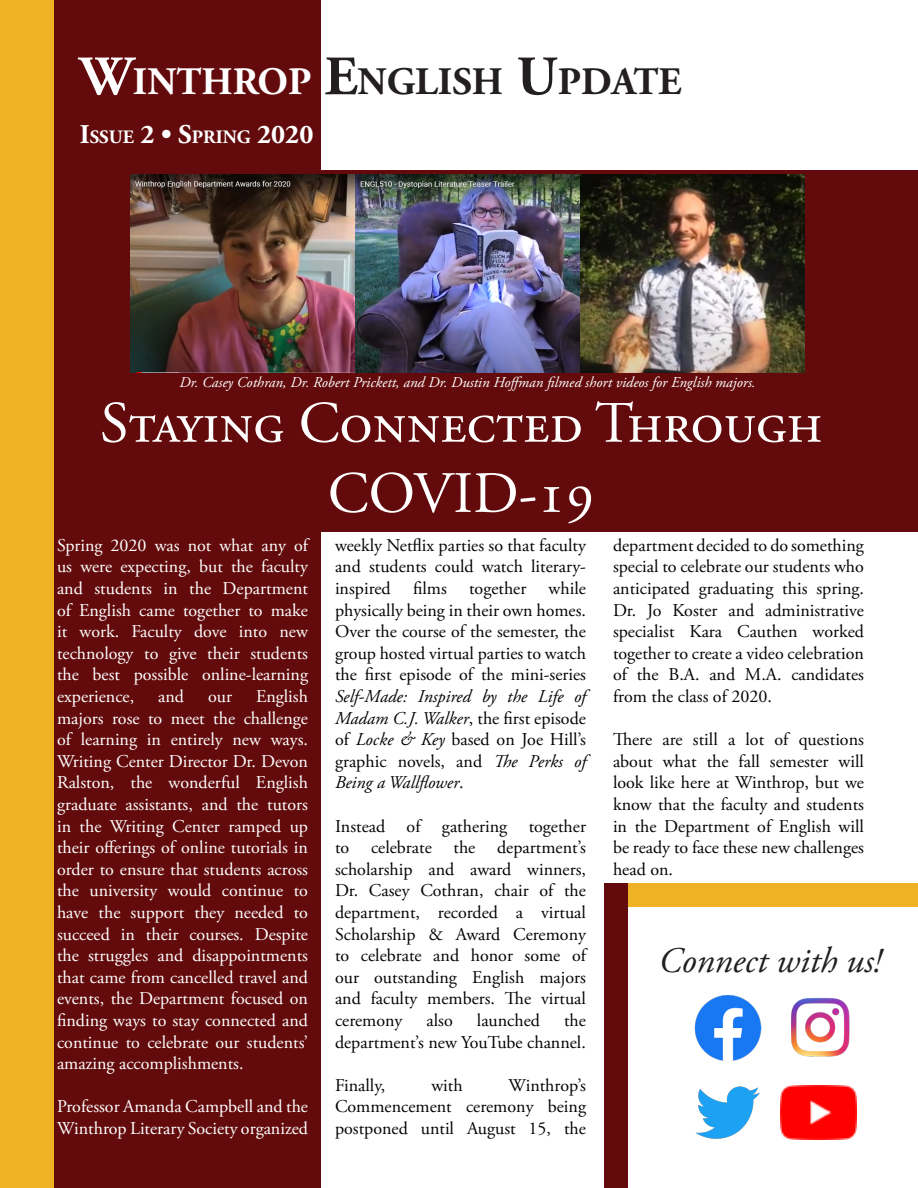
<style>
.page{position:relative;width:918px;height:1188px;background:#fff}
.page>*{position:absolute;margin:0;border:0;box-sizing:border-box;transform-origin:0 0}
.t1{font:58.5px/70.2px "Adobe Garamond Pro";color:#fff;text-align:center}
.t2{font:700 38.85px "Adobe Garamond Pro";color:#231f20}
.t3{font:italic 36px "Adobe Garamond Pro";color:#231f20}
.t4{font:700 18.9px "Adobe Garamond Pro";color:#fff}
.t5{font:18px/21.6px "Adobe Garamond Pro";color:#040503;text-align:justify}
.t6{font:18px/21.6px "Adobe Garamond Pro";color:#fff;text-align:justify}
.t7{font:italic 15px "Adobe Garamond Pro";color:#fff}
.s1{font-size:55.5px;color:#fff}
.s2{color:#fff}
.s3{font-size:55.5px}
.s4{font-size:27px}
.s5{font-style:italic}
</style>
<div class="page">
<div style="left:174px;top:170px;width:744px;height:361px;background:#630b0c"></div>
<div style="left:0;top:0;width:321px;height:1188px;background:#630b0c"></div>
<div style="left:0;top:0;width:54px;height:1188px;background:#efb225"></div>
<div style="left:628px;top:884px;width:290px;height:23px;background:#efb225"></div>
<div style="left:604px;top:884px;width:24px;height:304px;background:#630b0c"></div>
<img style="left:130px;top:175px;width:675px;height:197px">
<img style="left:694px;top:995px;width:67px;height:66px">
<img style="left:791px;top:998px;width:59px;height:59px">
<img style="left:695px;top:1086px;width:65px;height:53px">
<img style="left:781px;top:1086px;width:76px;height:53px">
<p class="t2" style="left:80px;top:59px;width:603px"><span class="s1">W</span><span class="s2">INTHROP</span> <span class="s3">E</span>NGLISH <span class="s3">U</span>PDATE</p>
<p class="t4" style="left:80px;top:126px;width:235px"><span class="s4">I</span>SSUE <span class="s4">2 • S</span>PRING <span class="s4">2020</span></p>
<p class="t7" style="left:179px;top:373px;width:578px">Dr. Casey Cothran, Dr. Robert Prickett, and Dr. Dustin Hoffman filmed short videos for English majors.</p>
<p class="t1" style="left:100px;top:390px;width:724px">Staying Connected Through<br>COVID-19</p>
<p class="t6" style="left:57px;top:535px;width:253px">Spring 2020 was not what any of us were expecting, but the faculty and students in the Department of English came together to make it work. Faculty dove into new technology to give their students the best possible online-learning experience,</p>
<p class="t6" style="left:57px;top:686px;width:253px;text-indent:199px">English majors rose to meet the challenge of learning in entirely new ways.<br>Writing Center Director Dr. Devon Ralston, the wonderful English graduate assistants, and the tutors in the Writing Center ramped up their offerings of online tutorials in order to ensure that students across the university would continue to have the support they needed to succeed in their courses. Despite the struggles and disappointments that came from cancelled travel and events, the Department focused on finding ways to stay connected and continue to celebrate our students’ amazing accomplishments.</p>
<p class="t6" style="left:57px;top:1097px;width:253px">Professor Amanda Campbell and the<br>Winthrop Literary Society organized</p>
<p class="t6" style="left:158px;top:686px;width:27px">and</p>
<p class="t6" style="left:208px;top:686px;width:25px">our</p>
<p class="t5" style="left:335px;top:535px;width:253px">weekly Netflix parties so that faculty and students could watch literary&shy;inspired films together while physically being in their own homes.<br>Over the course of the semester, the group hosted virtual parties to watch the first episode of the mini-series <span class="s5">Self-Made: Inspired by the Life of Madam C.J. Walker</span>, the first episode of <span class="s5">Locke &amp; Key</span> based on Joe Hill’s graphic novels, and <span class="s5">The Perks of Being a Wallflower</span>.</p>
<p class="t5" style="left:335px;top:816px;width:252px">Instead of gathering together to celebrate the department’s scholarship and award winners, Dr. Casey Cothran, chair of the department, recorded a virtual Scholarship &amp; Award Ceremony to celebrate and honor some of our outstanding English majors and faculty members. The virtual ceremony</p>
<p class="t5" style="left:335px;top:1010px;width:252px;text-align:right">the<br>department’s new YouTube channel.</p>
<p class="t5" style="left:335px;top:1075px;width:52px">Finally,</p>
<p class="t5" style="left:431px;top:1075px;width:33px">with</p>
<p class="t5" style="left:427px;top:1010px;width:28px">also</p>
<p class="t5" style="left:477px;top:1010px;width:65px">launched</p>
<p class="t5" style="left:335px;top:1075px;width:253px;text-indent:174px">Winthrop’s Commencement ceremony being postponed until August 15, the</p>
<p class="t5" style="left:613px;top:535px;width:253px">department decided to do something special to celebrate our students who anticipated graduating this spring.<br>Dr. Jo Koster and administrative specialist Kara Cauthen worked together to create a video celebration of the B.A. and M.A. candidates from the class of 2020.</p>
<p class="t5" style="left:613px;top:729px;width:253px">There are still a lot of questions about what the fall semester will look like here at Winthrop, but we know that the faculty and students in the Department of English will be ready to face these new challenges head on.</p>
<p class="t3" style="left:658px;top:939px;width:224px">Connect with us!</p>
</div>
